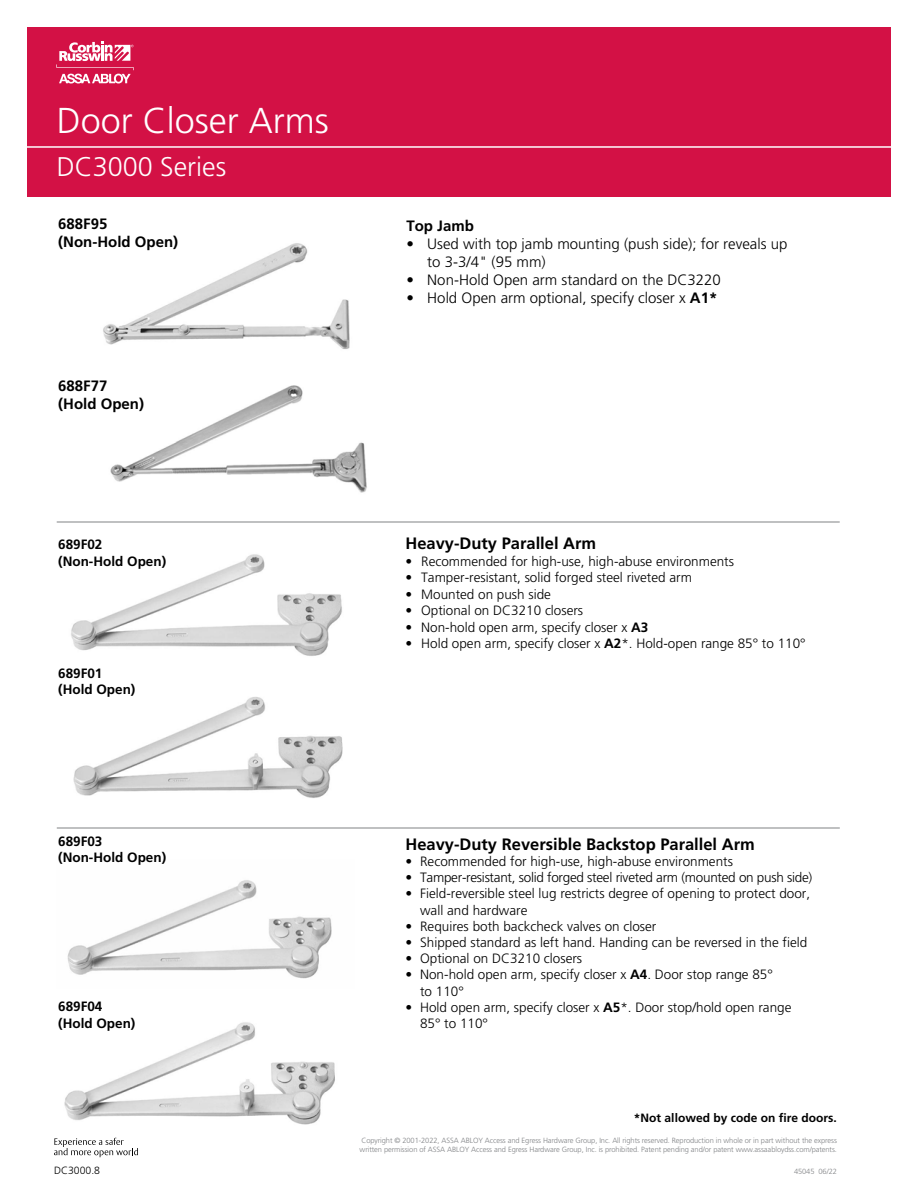
<style>
.page{position:relative;width:918px;height:1188px;background:#fff}
.page>*{position:absolute;margin:0;border:0;box-sizing:border-box;transform-origin:0 0}
.t1{font:300 36px "Frutiger LT Pro";color:#fff}
.t2{font:300 27px "Frutiger LT Pro";color:#fff}
.t3{font:700 16.5px "Frutiger LT Pro";color:#000}
.t4{font:300 15px/18px "Frutiger LT Pro";color:#000}
.t5{font:700 15px/18px "Frutiger LT Pro";color:#000}
.t6{font:300 13.5px/16.2px "Frutiger LT Pro";color:#000}
.t7{font:700 13.5px/16.2px "Frutiger LT Pro";color:#000}
.t8{font:300 13.5px "Frutiger LT Pro";letter-spacing:-.02em;color:#000}
.t9{font:700 12px "Frutiger LT Pro";color:#000}
.t10{font:300 10.5px "Frutiger LT Pro";color:#000}
.t11{font:300 7.5px/9px "A1 AB+PGRPII+Frutiger LT Pro";letter-spacing:-.01em;color:#808285}
.t12{font:300 7.5px "A1 BF+PGRPII+Frutiger LT Pro";letter-spacing:-.01em;color:#808285}
.s1{font-weight:700}
</style>
<div class="page">
<svg style="left:54px;top:1138px;width:84px;height:19px"></svg>
<div style="left:27px;top:27px;width:864px;height:169px;background:#d31145"></div>
<hr style="left:13px;top:146px;width:891px;height:2px;background:#fff">
<svg style="left:56px;top:42px;width:78px;height:42px"></svg>
<img style="left:64px;top:1022px;width:271px;height:103px">
<img style="left:110px;top:385px;width:257px;height:108px">
<hr style="left:57px;top:522px;width:783px;height:1px;background:#808285">
<hr style="left:57px;top:828px;width:783px;height:1px;background:#808285">
<img style="left:103px;top:243px;width:247px;height:106px">
<img style="left:71px;top:554px;width:271px;height:102px">
<img style="left:73px;top:697px;width:270px;height:101px">
<img style="left:67px;top:880px;width:265px;height:99px">
<h1 class="t1" style="left:57px;top:99px;width:274px">Door Closer Arms</h1>
<h2 class="t2" style="left:57px;top:151px;width:171px">DC3000 Series</h2>
<p class="t5" style="left:58px;top:215px;width:121px">688F95 (Non-Hold Open)</p>
<p class="t5" style="left:58px;top:377px;width:87px">688F77 (Hold Open)</p>
<p class="t7" style="left:58px;top:537px;width:109px">689F02 (Non-Hold Open)</p>
<p class="t7" style="left:58px;top:665px;width:79px">689F01 (Hold Open)</p>
<p class="t5" style="left:406px;top:217px;width:69px">Top Jamb</p>
<p class="t4" style="left:427px;top:235px;width:362px;text-indent:-21px">• Used with top jamb mounting (push side); for reveals up to 3-3/4" (95 mm)</p>
<p class="t4" style="left:406px;top:271px;width:316px">• Non-Hold Open arm standard on the DC3220</p>
<p class="t4" style="left:406px;top:289px;width:313px">• Hold Open arm optional, specify closer x <span class="s1">A1*</span></p>
<p class="t3" style="left:405px;top:534px;width:192px">Heavy-Duty Parallel Arm</p>
<p class="t6" style="left:405px;top:553px;width:330px">• Recommended for high-use, high-abuse environments</p>
<p class="t6" style="left:405px;top:570px;width:288px">• Tamper-resistant, solid forged steel riveted arm</p>
<p class="t6" style="left:405px;top:586px;width:147px">• Mounted on push side</p>
<p class="t6" style="left:405px;top:603px;width:179px">• Optional on DC3210 closers</p>
<p class="t6" style="left:405px;top:619px;width:245px">• Non-hold open arm, specify closer x <span class="s1">A3</span></p>
<p class="t6" style="left:405px;top:636px;width:402px">• Hold open arm, specify closer x <span class="s1">A2</span>*. Hold-open range 85° to 110°</p>
<p class="t7" style="left:58px;top:833px;width:109px">689F03 (Non-Hold Open)</p>
<p class="t7" style="left:58px;top:999px;width:79px">689F04 (Hold Open)</p>
<p class="t3" style="left:405px;top:834px;width:351px">Heavy-Duty Reversible Backstop Parallel Arm</p>
<p class="t6" style="left:405px;top:853px;width:329px">• Recommended for high-use, high-abuse environments</p>
<p class="t8" style="left:405px;top:870px;width:408px">• Tamper-resistant, solid forged steel riveted arm (mounted on push side)</p>
<p class="t6" style="left:420px;top:886px;width:392px;text-indent:-15px">• Field-reversible steel lug restricts degree of opening to protect door, wall and hardware</p>
<p class="t6" style="left:405px;top:918px;width:252px">• Requires both backcheck valves on closer</p>
<p class="t6" style="left:405px;top:934px;width:403px">• Shipped standard as left hand. Handing can be reversed in the field</p>
<p class="t6" style="left:405px;top:951px;width:178px">• Optional on DC3210 closers</p>
<p class="t6" style="left:420px;top:967px;width:354px;text-indent:-15px">• Non-hold open arm, specify closer x <span class="s1">A4</span>. Door stop range 85° to 110°</p>
<p class="t6" style="left:420px;top:999px;width:373px;text-indent:-15px">• Hold open arm, specify closer x <span class="s1">A5</span>*. Door stop/hold open range<br>85° to 110°</p>
<p class="t9" style="left:634px;top:1111px;width:204px">*Not allowed by code on fire doors.</p>
<p class="t11" style="left:360px;top:1136px;width:479px">Copyright © 2001-2022, ASSA ABLOY Access and Egress Hardware Group, Inc. All rights reserved. Reproduction in whole or in part without the express written permission of ASSA ABLOY Access and Egress Hardware Group, Inc. is prohibited. Patent pending and/or patent www.assaabloydss.com/patents.</p>
<p class="t10" style="left:54px;top:1164px;width:48px">DC3000.8</p>
<p class="t12" style="left:794px;top:1167px;width:44px">45045 06/22</p>
</div>
